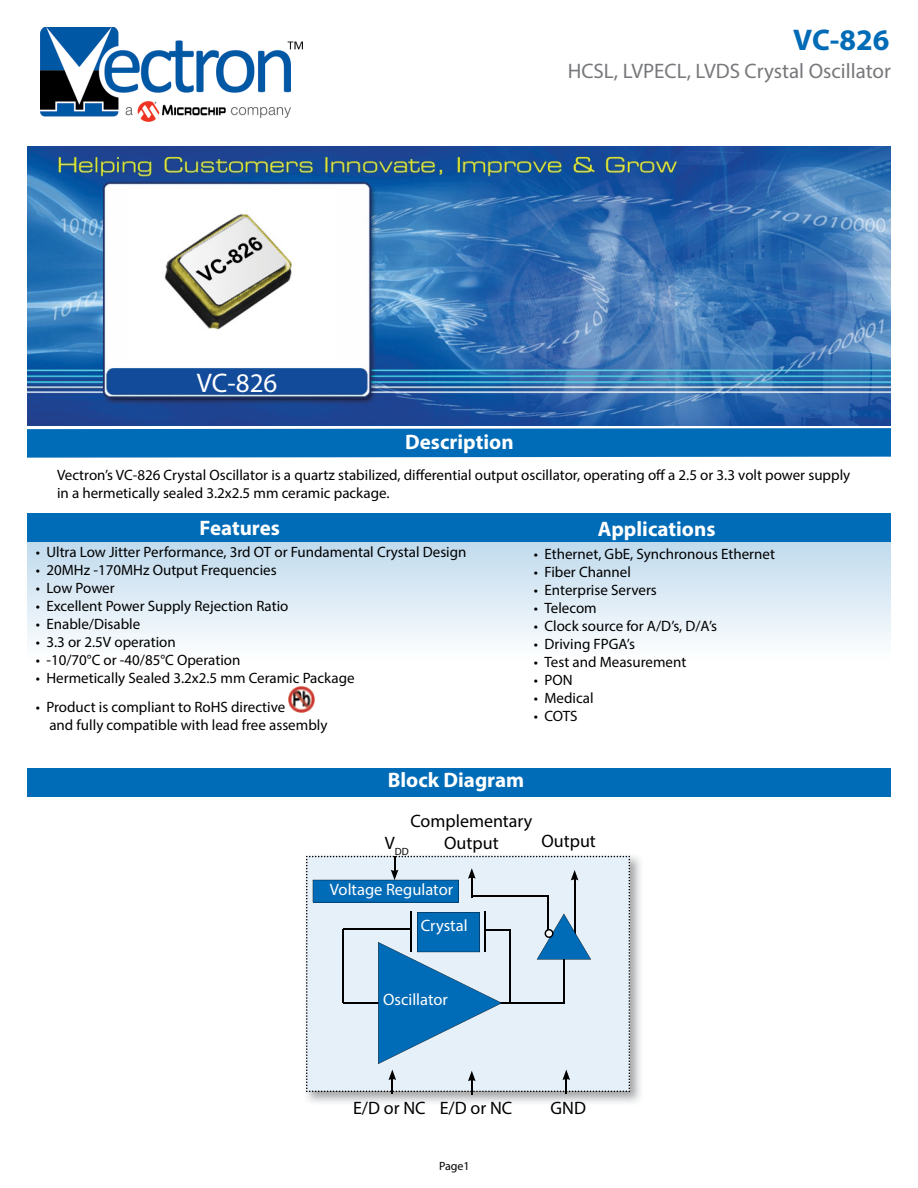
<style>
.page{position:relative;width:918px;height:1188px;background:#fff}
.page>*{position:absolute;margin:0;border:0;box-sizing:border-box;transform-origin:0 0}
.t1{font:700 30px "Myriad Pro";color:#006bb6}
.t2{font:27px "Myriad Pro";color:#fff}
.t3{font:700 21px "Myriad Pro";color:#fff}
.t4{font:21px "Myriad Pro";color:#77787b}
.t5{font:18px/21.6px "Myriad Pro";color:#000;text-align:center}
.t6{font:16.5px "Myriad Pro";color:#fff}
.t7{font:15px/18px "Myriad Pro";color:#000}
.t8{font:12px "Myriad Pro";color:#000}
.t9{font:10.5px "Myriad Pro";color:#000}
</style>
<div class="page">
<div style="left:27px;top:513px;width:864px;height:29px;background:#006bb6"></div>
<svg style="left:27px;top:542px;width:864px;height:100px;background:#dae9f4"></svg>
<img style="left:289px;top:686px;width:25px;height:26px">
<img style="left:27px;top:147px;width:864px;height:279px">
<svg style="left:27px;top:428px;width:864px;height:30px;background:#0c72b9"></svg>
<div style="left:27px;top:768px;width:864px;height:28px;background:#006bb6"></div>
<img style="left:306px;top:855px;width:335px;height:248px">
<svg style="left:306px;top:856px;width:324px;height:238px;background:#b2cee2"></svg>
<img style="left:127px;top:189px;width:207px;height:169px">
<img style="left:41px;top:27px;width:262px;height:95px">
<h2 class="t2" style="left:197px;top:373px;width:82px">VC-826</h2>
<h1 class="t1" style="left:793px;top:28px;width:98px">VC-826</h1>
<h3 class="t4" style="left:568px;top:63px;width:325px">HCSL, LVPECL, LVDS Crystal Oscillator</h3>
<h3 class="t3" style="left:405px;top:434px;width:110px">Description</h3>
<p class="t7" style="left:57px;top:468px;width:795px">Vectron’s VC-826 Crystal Oscillator is a quartz stabilized, differential output oscillator, operating off a 2.5 or 3.3 volt power supply in a hermetically sealed 3.2x2.5 mm ceramic package.</p>
<h3 class="t3" style="left:199px;top:520px;width:82px">Features</h3>
<h3 class="t3" style="left:598px;top:521px;width:119px">Applications</h3>
<p class="t7" style="left:36px;top:545px;width:432px">• Ultra Low Jitter Performance, 3rd OT or Fundamental Crystal Design</p>
<p class="t7" style="left:36px;top:563px;width:242px">• 20MHz -170MHz Output Frequencies</p>
<p class="t7" style="left:36px;top:581px;width:80px">• Low Power</p>
<p class="t7" style="left:36px;top:599px;width:254px">• Excellent Power Supply Rejection Ratio</p>
<p class="t7" style="left:36px;top:617px;width:106px">• Enable/Disable</p>
<p class="t7" style="left:36px;top:635px;width:141px">• 3.3 or 2.5V operation</p>
<p class="t7" style="left:36px;top:653px;width:206px">• -10/70°C or -40/85°C Operation</p>
<p class="t7" style="left:36px;top:671px;width:320px">• Hermetically Sealed 3.2x2.5 mm Ceramic Package</p>
<p class="t7" style="left:49px;top:699px;width:280px;text-indent:-13px">• Product is compliant to RoHS directive<br>and fully compatible with lead free assembly</p>
<p class="t7" style="left:534px;top:546px;width:243px">• Ethernet, GbE, Synchronous Ethernet</p>
<p class="t7" style="left:534px;top:564px;width:99px">• Fiber Channel</p>
<p class="t7" style="left:534px;top:582px;width:124px">• Enterprise Servers</p>
<p class="t7" style="left:534px;top:600px;width:64px">• Telecom</p>
<p class="t7" style="left:534px;top:618px;width:185px">• Clock source for A/D’s, D/A’s</p>
<p class="t7" style="left:534px;top:636px;width:102px">• Driving FPGA’s</p>
<p class="t7" style="left:534px;top:654px;width:154px">• Test and Measurement</p>
<p class="t7" style="left:534px;top:672px;width:40px">• PON</p>
<p class="t7" style="left:534px;top:690px;width:61px">• Medical</p>
<p class="t7" style="left:534px;top:708px;width:45px">• COTS</p>
<h3 class="t3" style="left:388px;top:772px;width:138px">Block Diagram</h3>
<p class="t5" style="left:410px;top:812px;width:124px">Complementary<br>Output</p>
<p class="t6" style="left:330px;top:883px;width:125px">Voltage Regulator</p>
<p class="t9" style="left:385px;top:847px;width:26px"><sup>V</sup>DD</p>
<p class="t5" style="left:541px;top:832px;width:56px">Output</p>
<p class="t6" style="left:421px;top:919px;width:48px">Crystal</p>
<p class="t6" style="left:383px;top:993px;width:66px">Oscillator</p>
<p class="t5" style="left:353px;top:1099px;width:74px">E/D or NC</p>
<p class="t5" style="left:440px;top:1099px;width:74px">E/D or NC</p>
<p class="t5" style="left:551px;top:1099px;width:37px">GND</p>
<p class="t8" style="left:439px;top:1161px;width:32px">Page1</p>
</div>
